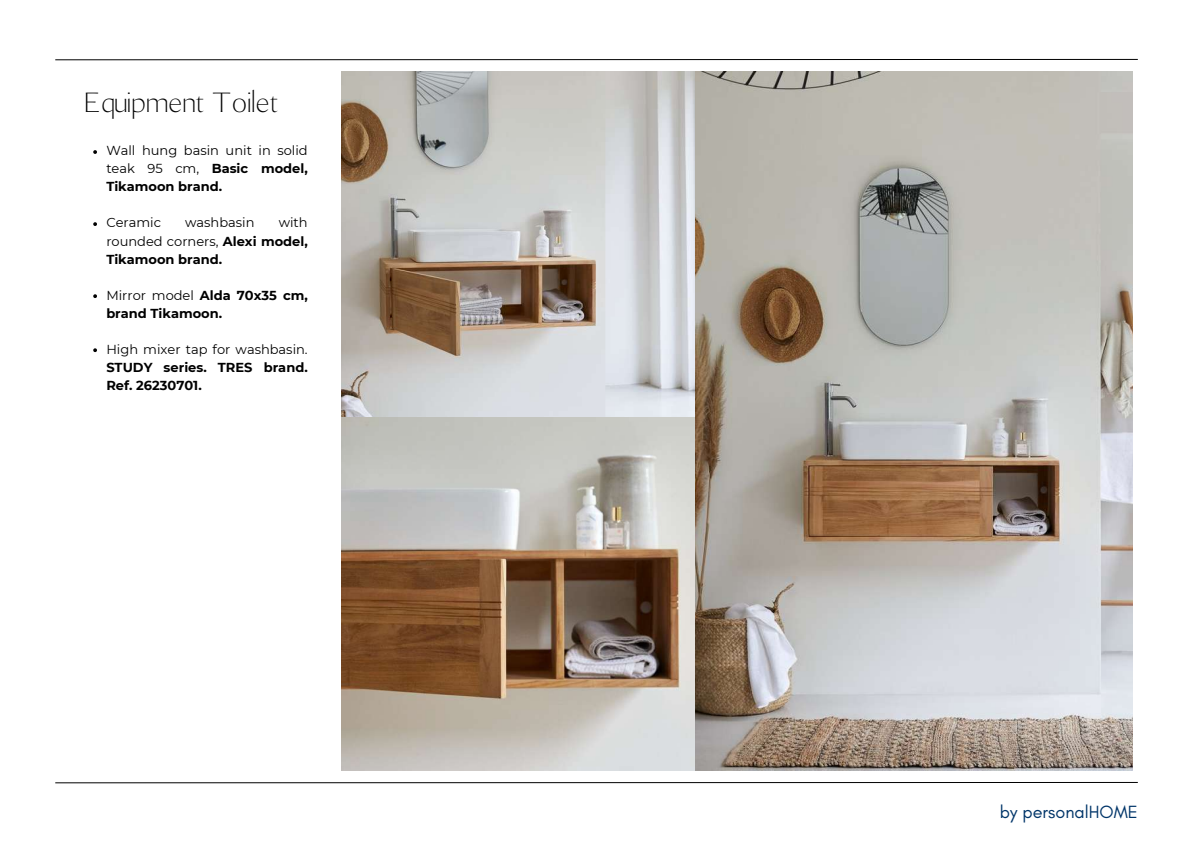
<style>
.page{position:relative;width:1191px;height:843px;background:#fff}
.page>*{position:absolute;margin:0;border:0;box-sizing:border-box;transform-origin:0 0}
.t1{font:30px "Maleah";color:#000}
.t2{font:18px "Glacial Indifference";color:#003569}
.t3{font:700 13px/18px "Montserrat";color:#000}
.t4{font:13px/18px "Montserrat";color:#000;text-align:justify}
.s1{font-weight:700}
.s2{font-weight:400}
</style>
<div class="page">
<img style="left:694px;top:72px;width:438px;height:698px">
<img style="left:342px;top:72px;width:352px;height:345px">
<img style="left:342px;top:417px;width:352px;height:353px">
<svg style="left:93px;top:150px;width:4px;height:4px"></svg>
<svg style="left:93px;top:222px;width:4px;height:4px"></svg>
<svg style="left:93px;top:294px;width:4px;height:4px"></svg>
<svg style="left:93px;top:348px;width:4px;height:4px"></svg>
<svg style="left:55px;top:781px;width:1083px;height:2px"></svg>
<svg style="left:55px;top:59px;width:1083px;height:2px"></svg>
<h1 class="t1" style="left:84px;top:83px;width:196px">Equipment Toilet</h1>
<p class="t4" style="left:106px;top:142px;width:203px">Wall hung basin unit in solid teak 95 cm, <span class="s1">Basic model, Tikamoon brand.</span></p>
<p class="t4" style="left:106px;top:214px;width:56px">Ceramic</p>
<p class="t4" style="left:185px;top:214px;width:71px">washbasin</p>
<p class="t3" style="left:106px;top:214px;width:203px;text-align:justify;text-indent:172px"><span class="s2">with rounded corners,</span> Alexi model, Tikamoon brand.</p>
<p class="t3" style="left:106px;top:286px;width:203px"><span class="s2">Mirror model</span> Alda 70x35 cm, brand Tikamoon.</p>
<p class="t4" style="left:106px;top:340px;width:203px">High mixer tap for washbasin.</p>
<p class="t3" style="left:106px;top:358px;width:203px">STUDY series. TRES brand.<br>Ref. 26230701.</p>
<h2 class="t2" style="left:999px;top:800px;width:140px">by personalHOME</h2>
</div>
